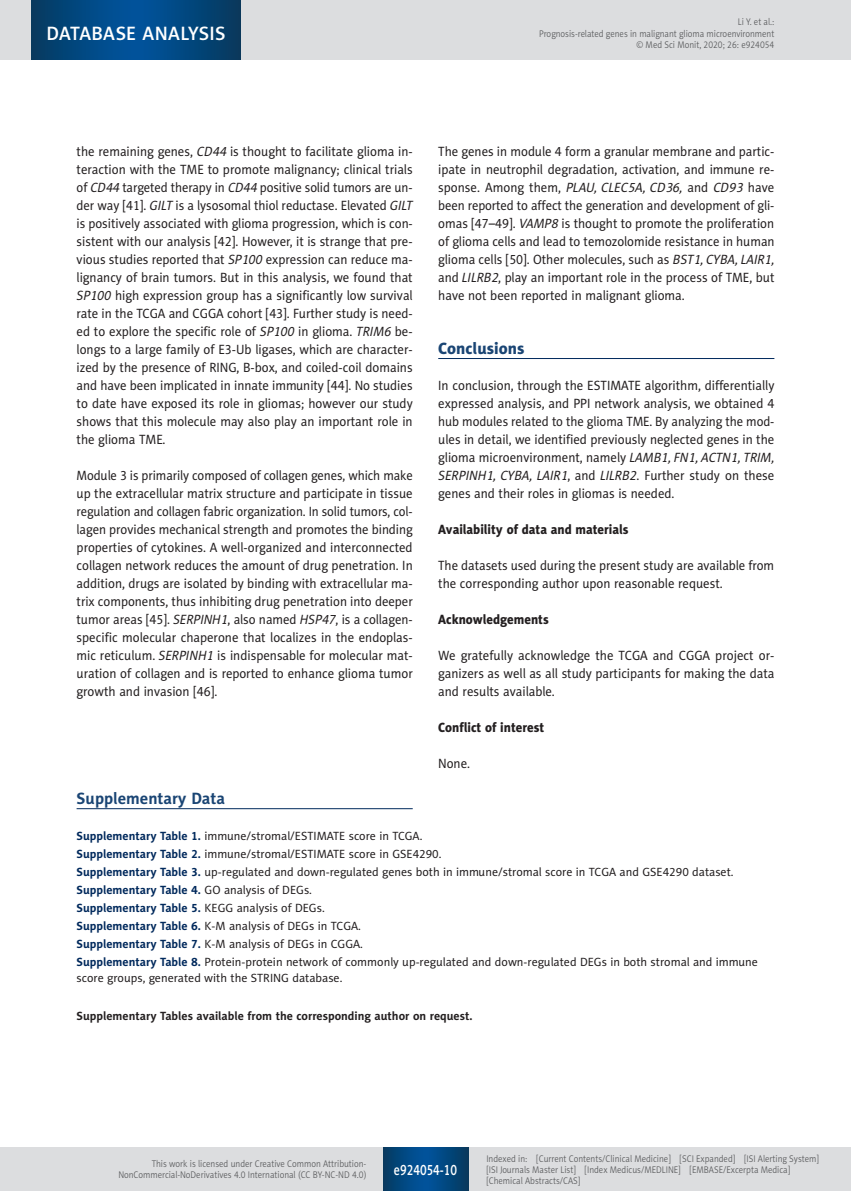
<style>
.page{position:relative;width:851px;height:1191px;background:#fff}
.page>*{position:absolute;margin:0;border:0;box-sizing:border-box;transform-origin:0 0}
.t1{font:19.5px "Naomi Sans EFN Medium";letter-spacing:.01em;color:#fff}
.MSM_Headline_1{font:700 16.5px "Naomi Sans EFN";color:#1a4574}
.MSM_Headline_1-2{font:16.5px "Naomi Sans EFN Heavy";color:#1a4574}
.t2{font:15px "Naomi Sans EFN Medium";color:#fff;scale:.8 1}
.MSM_Body{font:13.5px/18px "Naomi Sans EFN";color:#231f20;text-align:justify;scale:.95 1}
.MSM_Body-2{font:13.5px/18px "Naomi Sans EFN";color:#231f20;text-align:justify;scale:.93 1}
.MSM_Body-3{font:13.5px/18px "Naomi Sans EFN";color:#231f20;scale:.94 1}
.MSM_Headline_2{font:13.5px "Naomi Sans EFN Heavy";color:#231f20;scale:.95 1}
.MSM_Tabela_tytul{font:12px/15.8px "Naomi Sans EFN";color:#231f20}
.MSM_Tabela_tytul-2{font:700 12px "Naomi Sans EFN";color:#00295c}
.MSM_Tabela_tytul-3{font:700 12px "Naomi Sans EFN";color:#231f20}
.t3{font:9.75px/11.2px "Naomi Sans EFN Light";color:#57585a;text-align:right;scale:.9 1}
.s1{font-style:italic}
.s2{font-weight:700;color:#00295c}
.s3{font-weight:400;color:#231f20}
</style>
<div class="page">
<hr style="left:438px;top:358px;width:336px;height:1px;background:#00295c">
<hr style="left:77px;top:808px;width:335px;height:1px;background:#00295c">
<div style="left:0;top:1148px;width:850px;height:43px;background:#dcdddf"></div>
<svg style="left:383px;top:1147px;width:85px;height:43px;background:#02477e"></svg>
<div style="left:0;top:0;width:850px;height:60px;background:#dcdddf"></div>
<hr style="left:850px;top:0;width:1px;height:60px;background:#dcdddf">
<svg style="left:32px;top:0;width:208px;height:60px;background:#02477f"></svg>
<h1 class="t1" style="left:47px;top:22px;width:180px">DATABASE ANALYSIS</h1>
<p class="t3" style="left:539px;top:16px;width:263px">Li Y. et al.:<br>Prognosis-related genes in malignant glioma microenvironment © Med Sci Monit, 2020; 26: e924054</p>
<p class="MSM_Body" style="left:77px;top:142px;width:355px">the remaining genes, <span class="s1">CD44</span> is thought to facilitate glioma in&shy;teraction with the TME to promote malignancy; clinical trials of <span class="s1">CD44</span> targeted therapy in <span class="s1">CD44</span> positive solid tumors are un&shy;der way [41]. <span class="s1">GILT</span> is a lysosomal thiol reductase. Elevated <span class="s1">GILT </span>is positively associated with glioma progression, which is con&shy;sistent with our analysis [42]. However, it is strange that pre&shy;vious studies reported that <span class="s1">SP100</span> expression can reduce ma&shy;lignancy of brain tumors. But in this analysis, we found that <span class="s1">SP100</span> high expression group has a significantly low survival rate in the TCGA and CGGA cohort [43]. Further study is need&shy;ed to explore the specific role of <span class="s1">SP100</span> in glioma. <span class="s1">TRIM6</span> be&shy;longs to a large family of E3-Ub ligases, which are character&shy;ized by the presence of RING, B-box, and coiled-coil domains and have been implicated in innate immunity [44]. No studies to date have exposed its role in gliomas; however our study shows that this molecule may also play an important role in the glioma TME.</p>
<p class="MSM_Body-2" style="left:77px;top:466px;width:363px">Module 3 is primarily composed of collagen genes, which make up the extracellular matrix structure and participate in tissue regulation and collagen fabric organization. In solid tumors, col&shy;lagen provides mechanical strength and promotes the binding properties of cytokines. A well-organized and interconnected collagen network reduces the amount of drug penetration. In addition, drugs are isolated by binding with extracellular ma&shy;trix components, thus inhibiting drug penetration into deeper tumor areas [45]. <span class="s1">SERPINH1</span>, also named <span class="s1">HSP47</span>, is a collagen&shy;specific molecular chaperone that localizes in the endoplas&shy;mic reticulum. <span class="s1">SERPINH1</span> is indispensable for molecular mat&shy;uration of collagen and is reported to enhance glioma tumor growth and invasion [46].</p>
<p class="MSM_Body" style="left:438px;top:142px;width:355px">The genes in module 4 form a granular membrane and partic&shy;ipate in neutrophil degradation, activation, and immune re&shy;sponse. Among them, <span class="s1">PLAU, CLEC5A, CD36,</span> and <span class="s1">CD93</span> have been reported to affect the generation and development of gli&shy;omas [47–49]. <span class="s1">VAMP8</span> is thought to promote the proliferation of glioma cells and lead to temozolomide resistance in human glioma cells [50]. Other molecules, such as <span class="s1">BST1, CYBA, LAIR1, </span>and <span class="s1">LILRB2</span>, play an important role in the process of TME, but have not been reported in malignant glioma.</p>
<p class="MSM_Headline_1-2" style="left:438px;top:338px;width:88px">Conclusions</p>
<p class="MSM_Body" style="left:438px;top:376px;width:355px">In conclusion, through the ESTIMATE algorithm, differentially expressed analysis, and PPI network analysis, we obtained 4 hub modules related to the glioma TME. By analyzing the mod&shy;ules in detail, we identified previously neglected genes in the glioma microenvironment, namely <span class="s1">LAMB1, FN1, ACTN1, TRIM, SERPINH1, CYBA, LAIR1</span>, and <span class="s1">LILRB2</span>. Further study on these genes and their roles in gliomas is needed.</p>
<p class="MSM_Headline_2" style="left:438px;top:521px;width:202px">Availability of data and materials</p>
<p class="MSM_Body-3" style="left:438px;top:556px;width:359px">The datasets used during the present study are available from the corresponding author upon reasonable request.</p>
<p class="MSM_Headline_2" style="left:438px;top:611px;width:118px">Acknowledgements</p>
<p class="MSM_Body" style="left:438px;top:646px;width:355px">We gratefully acknowledge the TCGA and CGGA project or&shy;ganizers as well as all study participants for making the data and results available.</p>
<p class="MSM_Headline_2" style="left:438px;top:719px;width:113px">Conflict of interest</p>
<p class="MSM_Body" style="left:438px;top:754px;width:35px">None.</p>
<p class="MSM_Headline_1" style="left:77px;top:789px;width:150px">Supplementary Data</p>
<p class="MSM_Tabela_tytul" style="left:77px;top:828px;width:347px"><span class="s2">Supplementary Table 1.</span> immune/stromal/ESTIMATE score in TCGA.</p>
<p class="MSM_Tabela_tytul" style="left:77px;top:846px;width:366px"><span class="s2">Supplementary Table 2.</span> immune/stromal/ESTIMATE score in GSE4290.</p>
<p class="MSM_Tabela_tytul" style="left:77px;top:864px;width:658px"><span class="s2">Supplementary Table 3.</span> up-regulated and down-regulated genes both in immune/stromal score in TCGA and GSE4290 dataset.</p>
<p class="MSM_Tabela_tytul-2" style="left:77px;top:883px;width:237px">Supplementary Table 4. <span class="s3">GO analysis of DEGs.</span></p>
<p class="MSM_Tabela_tytul-2" style="left:77px;top:901px;width:250px">Supplementary Table 5. <span class="s3">KEGG analysis of DEGs.</span></p>
<p class="MSM_Tabela_tytul" style="left:77px;top:918px;width:286px"><span class="s2">Supplementary Table 6.</span> K-M analysis of DEGs in TCGA.</p>
<p class="MSM_Tabela_tytul" style="left:77px;top:936px;width:288px"><span class="s2">Supplementary Table 7.</span> K-M analysis of DEGs in CGGA.</p>
<p class="MSM_Tabela_tytul" style="left:77px;top:954px;width:682px"><span class="s2">Supplementary Table 8.</span> Protein-protein network of commonly up-regulated and down-regulated DEGs in both stromal and immune score groups, generated with the STRING database.</p>
<p class="MSM_Tabela_tytul-3" style="left:77px;top:1009px;width:397px">Supplementary Tables available from the corresponding author on request.</p>
<p class="t3" style="left:118px;top:1158px;width:277px">This work is licensed under Creative Common Attribution-<br>NonCommercial-NoDerivatives 4.0 International (CC BY-NC-ND 4.0)</p>
<p class="t2" style="left:394px;top:1160px;width:81px">e924054-10</p>
<p class="t3" style="left:486px;top:1152px;width:371px;text-align:left">Indexed in: [Current Contents/Clinical Medicine] [SCI Expanded] [ISI Alerting System] [ISI Journals Master List] [Index Medicus/MEDLINE] [EMBASE/Excerpta Medica] [Chemical Abstracts/CAS]</p>
</div>
